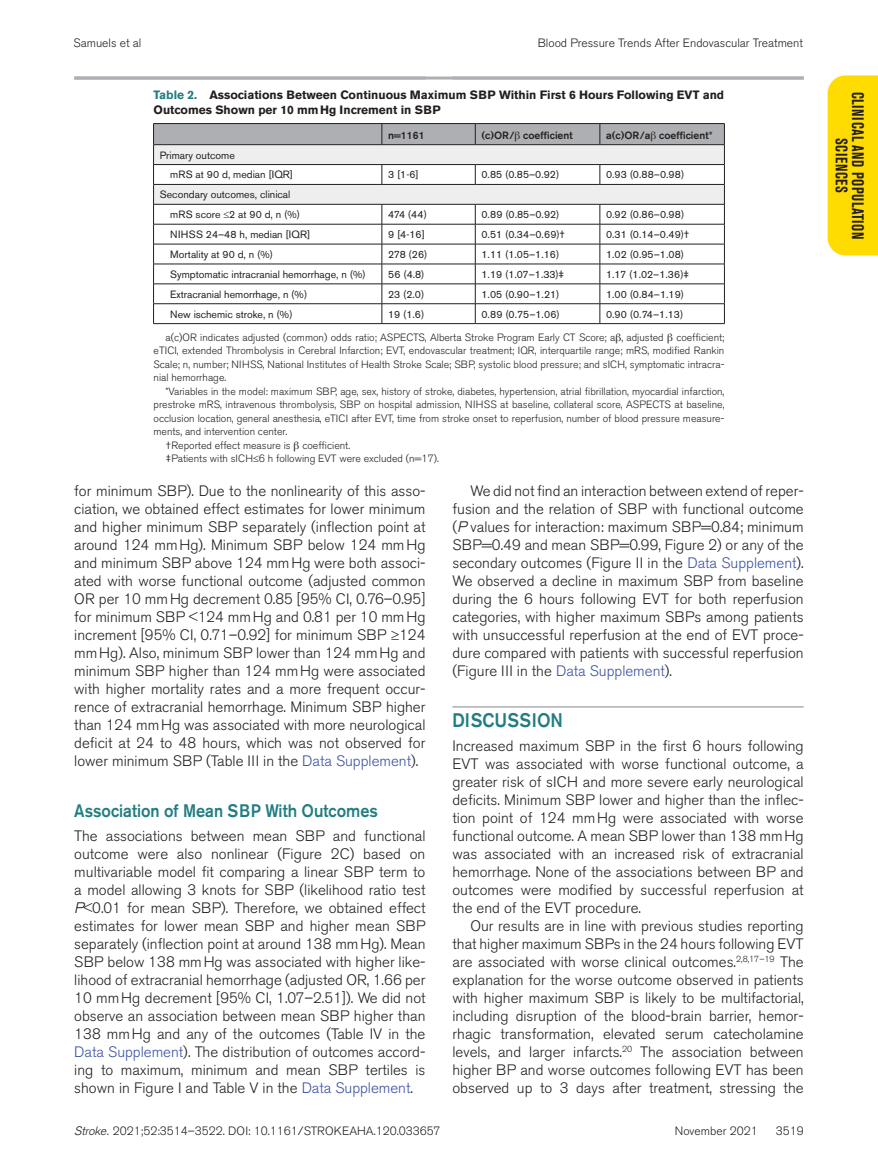
<style>
.page{position:relative;width:878px;height:1175px;background:#fff}
.page>*{position:absolute;margin:0;border:0;box-sizing:border-box;transform-origin:0 0}
.t1{font:500 19.5px "Akzidenz Grotesk BE";color:#227d82;scale:.9 1}
.t2{font:500 18px "Akzidenz Grotesk BE";color:#227d82;scale:.9 1}
.t3{font:700 condensed 16.5px/16.5px "Akzidenz Grotesk BE";letter-spacing:.045em;color:#231f20;text-align:center;scale:.9 1}
.t4{font:300 15px/18px "Akzidenz Grotesk BE";color:#231f20;text-align:justify}
.t5{font:300 12px "Akzidenz Grotesk BE";color:#231f20}
.t6{font:700 12px/15px "Akzidenz Grotesk BE";color:#231f20}
.t7{font:300 10.5px/13.5px "Akzidenz Grotesk BE";color:#231f20;text-align:justify}
.t8{font:10.5px/20px "Akzidenz Grotesk BE";color:#231f20}
.t9{font:500 10.5px "Akzidenz Grotesk BE";color:#231f20}
.s1{color:#227d82}
.s2{font-family:"Gandhari Unicode";font-weight:400}
.s3{font-size:12.75px}
.s4{color:#3a53a3}
.s5{font-family:"Akzidenz Grotesk";font-style:italic}
</style>
<div class="page">
<div style="left:827px;top:75px;width:51px;height:180px;background:#ffdc01"></div>
<hr style="left:74px;top:76px;width:729px;height:4px;background:#b9babe">
<hr style="left:452px;top:706px;width:351px;height:1px;background:#aeafb3">
<hr style="left:153px;top:123px;width:229px;height:1px;background:#231f20">
<hr style="left:382px;top:123px;width:93px;height:1px;background:#231f20">
<hr style="left:475px;top:123px;width:125px;height:1px;background:#231f20">
<hr style="left:600px;top:123px;width:124px;height:1px;background:#231f20">
<hr style="left:153px;top:323px;width:229px;height:1px;background:#231f20">
<hr style="left:382px;top:323px;width:93px;height:1px;background:#231f20">
<hr style="left:475px;top:323px;width:125px;height:1px;background:#231f20">
<svg style="left:153px;top:124px;width:572px;height:199px"></svg>
<hr style="left:600px;top:323px;width:124px;height:1px;background:#231f20">
<p class="t5" style="left:74px;top:36px;width:69px">Samuels et al</p>
<p class="t5" style="left:538px;top:36px;width:266px">Blood Pressure Trends After Endovascular Treatment</p>
<p class="t6" style="left:153px;top:87px;width:572px"><span class="s1">Table 2.</span> Associations Between Continuous Maximum SBP Within First 6 Hours Following EVT and<br>Outcomes Shown per 10 mmHg Increment in SBP</p>
<p class="t9" style="left:388px;top:128px;width:38px">n=1161</p>
<p class="t9" style="left:481px;top:128px;width:93px">(c)OR/<span class="s2">β</span> coefficient</p>
<p class="t9" style="left:606px;top:128px;width:108px">a(c)OR/a<span class="s2">β</span> coefficient*</p>
<p class="t8" style="left:170px;top:145px;width:124px;text-indent:-10px">Primary outcome<br>mRS at 90 d, median [IQR]</p>
<p class="t8" style="left:388px;top:165px;width:32px">3 [1-6]</p>
<p class="t8" style="left:481px;top:165px;width:79px">0.85 (0.85–0.92)</p>
<p class="t8" style="left:606px;top:165px;width:80px">0.93 (0.88–0.98)</p>
<p class="t8" style="left:170px;top:185px;width:131px;text-indent:-10px">Secondary outcomes, clinical mRS score ≤2 at 90 d, n (%)</p>
<p class="t8" style="left:388px;top:204px;width:40px">474 (44)</p>
<p class="t8" style="left:481px;top:204px;width:80px">0.89 (0.85–0.92)</p>
<p class="t8" style="left:606px;top:204px;width:80px">0.92 (0.86–0.98)</p>
<p class="t8" style="left:170px;top:224px;width:142px">NIHSS 24–48 h, median [IQR]</p>
<p class="t8" style="left:388px;top:224px;width:38px">9 [4-16]</p>
<p class="t8" style="left:481px;top:224px;width:85px">0.51 (0.34–0.69)†</p>
<p class="t8" style="left:606px;top:224px;width:84px">0.31 (0.14–0.49)†</p>
<p class="t8" style="left:170px;top:244px;width:104px">Mortality at 90 d, n (%)</p>
<p class="t8" style="left:388px;top:244px;width:41px">278 (26)</p>
<p class="t8" style="left:481px;top:244px;width:79px">1.11 (1.05–1.16)</p>
<p class="t8" style="left:606px;top:244px;width:80px">1.02 (0.95–1.08)</p>
<p class="t8" style="left:170px;top:264px;width:197px">Symptomatic intracranial hemorrhage, n (%)</p>
<p class="t8" style="left:388px;top:264px;width:38px">56 (4.8)</p>
<p class="t8" style="left:481px;top:264px;width:84px">1.19 (1.07–1.33)‡</p>
<p class="t8" style="left:606px;top:264px;width:84px">1.17 (1.02–1.36)‡</p>
<p class="t8" style="left:170px;top:284px;width:138px">Extracranial hemorrhage, n (%)</p>
<p class="t8" style="left:388px;top:284px;width:38px">23 (2.0)</p>
<p class="t8" style="left:481px;top:284px;width:80px">1.05 (0.90–1.21)</p>
<p class="t8" style="left:606px;top:284px;width:80px">1.00 (0.84–1.19)</p>
<p class="t8" style="left:170px;top:304px;width:124px">New ischemic stroke, n (%)</p>
<p class="t8" style="left:388px;top:304px;width:38px">19 (1.6)</p>
<p class="t8" style="left:481px;top:304px;width:80px">0.89 (0.75–1.06)</p>
<p class="t8" style="left:606px;top:304px;width:79px">0.90 (0.74–1.13)</p>
<p class="t7" style="left:153px;top:331px;width:572px;text-indent:12px">a(c)OR indicates adjusted (common) odds ratio; ASPECTS, Alberta Stroke Program Early CT Score; a<span class="s2">β</span>, adjusted <span class="s2">β</span> coefficient; eTICI, extended Thrombolysis in Cerebral Infarction; EVT, endovascular treatment; IQR, interquartile range; mRS, modified Rankin Scale; n, number; NIHSS, National Institutes of Health Stroke Scale; SBP, systolic blood pressure; and sICH, symptomatic intracra&shy;nial hemorrhage.</p>
<p class="t7" style="left:165px;top:385px;width:560px">*Variables in the model: maximum SBP, age, sex, history of stroke, diabetes, hypertension, atrial fibrillation, myocardial infarction,</p>
<p class="t7" style="left:153px;top:398px;width:572px">prestroke mRS, intravenous thrombolysis, SBP on hospital admission, NIHSS at baseline, collateral score, ASPECTS at baseline,</p>
<p class="t7" style="left:153px;top:412px;width:572px">occlusion location, general anesthesia, eTICI after EVT, time from stroke onset to reperfusion, number of blood pressure measure-</p>
<p class="t7" style="left:153px;top:425px;width:135px">ments, and intervention center.</p>
<p class="t7" style="left:165px;top:439px;width:186px">†Reported effect measure is <span class="s2">β</span> coefficient.</p>
<p class="t7" style="left:165px;top:452px;width:275px">‡Patients with sICH≤6 h following EVT were excluded (n=17).</p>
<p class="t4" style="left:74px;top:482px;width:353px">for minimum SBP). Due to the nonlinearity of this asso&shy;ciation, we obtained effect estimates for lower minimum and higher minimum SBP separately (inflection point at around 124 mmHg). Minimum SBP below 124 mmHg and minimum SBP above 124 mmHg were both associ&shy;ated with worse functional outcome (adjusted common OR per 10 mmHg decrement 0.85 [95% CI, 0.76–0.95] for minimum SBP <span class="s3">&lt;</span>124 mmHg and 0.81 per 10 mmHg increment [95% CI, 0.71–0.92] for minimum SBP ≥124 mmHg). Also, minimum SBP lower than 124 mmHg and minimum SBP higher than 124 mmHg were associated with higher mortality rates and a more frequent occur&shy;rence of extracranial hemorrhage. Minimum SBP higher than 124 mmHg was associated with more neurological deficit at 24 to 48 hours, which was not observed for lower minimum SBP (Table III in the <span class="s4">Data Supplement</span>).</p>
<p class="t2" style="left:74px;top:800px;width:339px">Association of Mean SBP With Outcomes</p>
<p class="t4" style="left:74px;top:827px;width:353px">The associations between mean SBP and functional outcome were also nonlinear (Figure 2C) based on multivariable model fit comparing a linear SBP term to a model allowing 3 knots for SBP (likelihood ratio test <span class="s5">P</span><span class="s3">&lt;</span>0.01 for mean SBP). Therefore, we obtained effect estimates for lower mean SBP and higher mean SBP separately (inflection point at around 138 mmHg). Mean SBP below 138 mmHg was associated with higher like&shy;lihood of extracranial hemorrhage (adjusted OR, 1.66 per 10 mmHg decrement [95% CI, 1.07–2.51]). We did not observe an association between mean SBP higher than 138 mmHg and any of the outcomes (Table IV in the <span class="s4">Data Supplement</span>). The distribution of outcomes accord&shy;ing to maximum, minimum and mean SBP tertiles is shown in Figure I and Table V in the <span class="s4">Data Supplement</span>.</p>
<p class="t4" style="left:452px;top:482px;width:353px;text-indent:18px">We did not find an interaction between extend of reper&shy;fusion and the relation of SBP with functional outcome (<span class="s5">P</span> values for interaction: maximum SBP=0.84; minimum SBP=0.49 and mean SBP=0.99, Figure 2) or any of the secondary outcomes (Figure II in the <span class="s4">Data Supplement</span>).<br>We observed a decline in maximum SBP from baseline during the 6 hours following EVT for both reperfusion categories, with higher maximum SBPs among patients with unsuccessful reperfusion at the end of EVT proce&shy;dure compared with patients with successful reperfusion (Figure III in the <span class="s4">Data Supplement</span>).</p>
<h1 class="t1" style="left:452px;top:708px;width:124px">DISCUSSION</h1>
<p class="t4" style="left:452px;top:737px;width:353px">Increased maximum SBP in the first 6 hours following EVT was associated with worse functional outcome, a greater risk of sICH and more severe early neurological deficits. Minimum SBP lower and higher than the inflec&shy;tion point of 124 mmHg were associated with worse functional outcome. A mean SBP lower than 138 mmHg was associated with an increased risk of extracranial hemorrhage. None of the associations between BP and outcomes were modified by successful reperfusion at the end of the EVT procedure.</p>
<p class="t4" style="left:452px;top:917px;width:353px;text-indent:18px">Our results are in line with previous studies reporting that higher maximum SBPs in the 24 hours following EVT are associated with worse clinical outcomes.<sup>2,8,17–19</sup> The explanation for the worse outcome observed in patients with higher maximum SBP is likely to be multifactorial, including disruption of the blood-brain barrier, hemor&shy;rhagic transformation, elevated serum catecholamine levels, and larger infarcts.<sup>20</sup> The association between higher BP and worse outcomes following EVT has been observed up to 3 days after treatment, stressing the</p>
<p class="t5" style="left:74px;top:1124px;width:367px"><span class="s5">Stroke.</span> 2021;52:3514–3522. DOI: 10.1161/STROKEAHA.120.033657</p>
<p class="t5" style="left:675px;top:1124px;width:84px">November 2021</p>
<p class="t5" style="left:775px;top:1124px;width:29px">3519</p>
<p class="t3" style="left:866px;top:92px;width:165px;rotate:90deg">CLINICAL AND POPULATION<br>SCIENCES</p>
</div>
